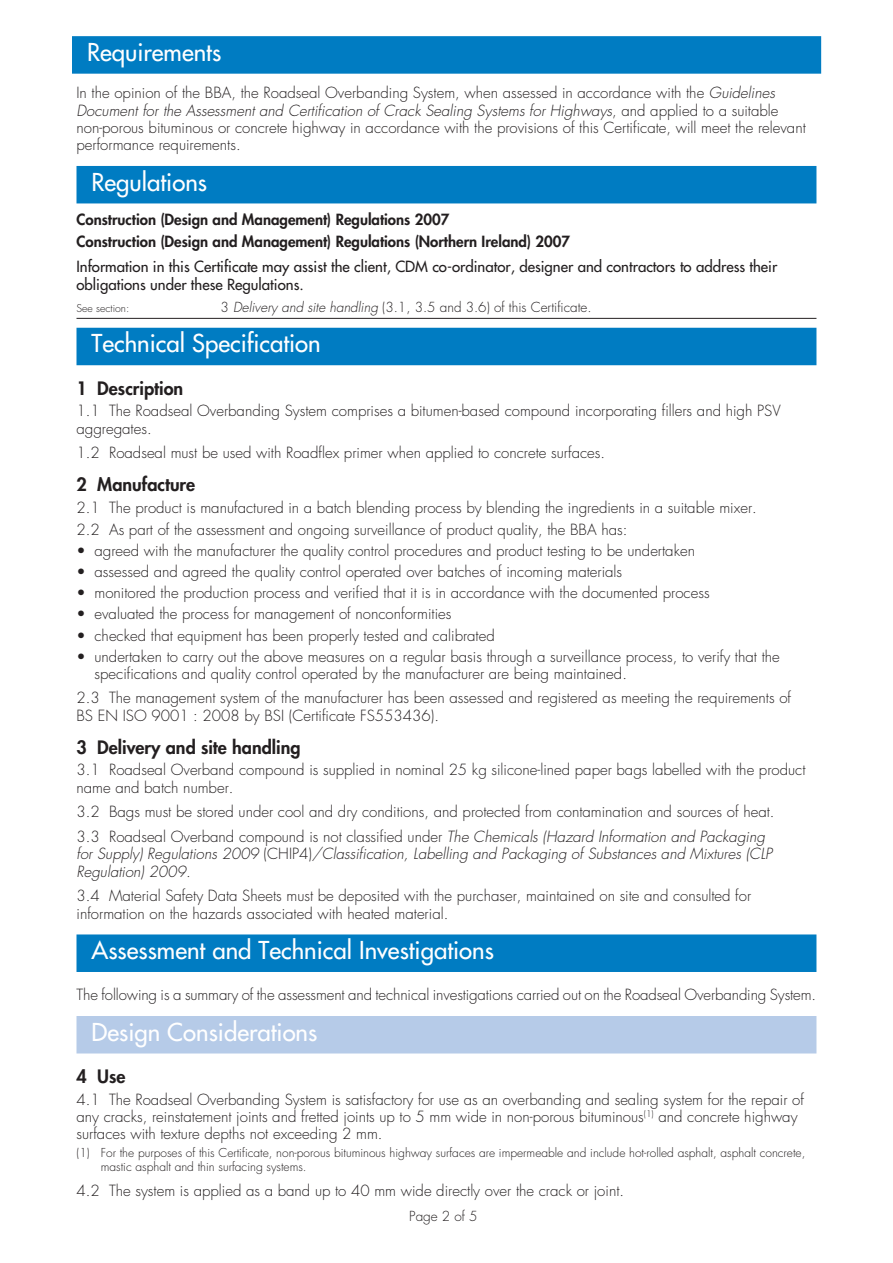
<style>
.page{position:relative;width:893px;height:1263px;background:#fff}
.page>*{position:absolute;margin:0;border:0;box-sizing:border-box;transform-origin:0 0}
.t1{font:24px "Futura";color:#fff}
.t2{font:800 18px "Futura";color:#231f20}
.t3{font:300 15px/17.2px "Futura";color:#231f20}
.t4{font:15px/18px "Futura";color:#231f20}
.t5{font:800 15px/22.2px "Futura";color:#231f20}
.t6{font:italic 300 15px/17.2px "Futura";color:#231f20}
.t7{font:300 13.5px "Futura";color:#231f20}
.t8{font:300 12px/14px "Futura";color:#231f20}
.t9{font:300 10.5px "Futura";color:#231f20}
.s1{font-style:italic}
.s2{font-style:normal}
</style>
<div class="page">
<div style="left:76px;top:166px;width:740px;height:37px;background:#007cc2"></div>
<hr style="left:76px;top:318px;width:740px;height:1px;background:#231f20">
<div style="left:76px;top:328px;width:740px;height:37px;background:#007cc2"></div>
<div style="left:76px;top:934px;width:740px;height:38px;background:#007cc2"></div>
<div style="left:76px;top:1016px;width:740px;height:37px;background:#b6cbe8"></div>
<div style="left:72px;top:36px;width:749px;height:38px;background:#007cc2"></div>
<h1 class="t1" style="left:87px;top:37px;width:136px">Requirements</h1>
<p class="t3" style="left:76px;top:85px;width:731px">In the opinion of the BBA, the Roadseal Overbanding System, when assessed in accordance with the <span class="s1">Guidelines Document for the Assessment and Certification of Crack Sealing Systems for Highways</span>, and applied to a suitable non-porous bituminous or concrete highway in accordance with the provisions of this Certificate, will meet the relevant performance requirements.</p>
<h1 class="t1" style="left:92px;top:167px;width:117px">Regulations</h1>
<p class="t5" style="left:76px;top:209px;width:495px">Construction (Design and Management) Regulations 2007<br>Construction (Design and Management) Regulations (Northern Ireland) 2007</p>
<p class="t4" style="left:76px;top:257px;width:702px">Information in this Certificate may assist the client, CDM co-ordinator, designer and contractors to address their obligations under these Regulations.</p>
<p class="t9" style="left:76px;top:302px;width:54px">See section:</p>
<p class="t7" style="left:221px;top:299px;width:373px">3 <span class="s1">Delivery and site handling</span> (3.1, 3.5 and 3.6) of this Certificate.</p>
<h1 class="t1" style="left:92px;top:329px;width:231px">Technical Specification</h1>
<p class="t2" style="left:76px;top:376px;width:108px">1 Description</p>
<p class="t3" style="left:76px;top:403px;width:706px">1.1 The Roadseal Overbanding System comprises a bitumen-based compound incorporating fillers and high PSV aggregates.</p>
<p class="t3" style="left:76px;top:445px;width:530px">1.2 Roadseal must be used with Roadflex primer when applied to concrete surfaces.</p>
<p class="t2" style="left:76px;top:473px;width:120px">2 Manufacture</p>
<p class="t3" style="left:76px;top:497px;width:682px;line-height:21.5px">2.1 The product is manufactured in a batch blending process by blending the ingredients in a suitable mixer.<br>2.2 As part of the assessment and ongoing surveillance of product quality, the BBA has:</p>
<p class="t3" style="left:76px;top:542px;width:620px">• agreed with the manufacturer the quality control procedures and product testing to be undertaken</p>
<p class="t3" style="left:76px;top:563px;width:547px">• assessed and agreed the quality control operated over batches of incoming materials</p>
<p class="t3" style="left:76px;top:584px;width:635px">• monitored the production process and verified that it is in accordance with the documented process</p>
<p class="t3" style="left:76px;top:606px;width:376px">• evaluated the process for management of nonconformities</p>
<p class="t3" style="left:76px;top:627px;width:420px">• checked that equipment has been properly tested and calibrated</p>
<p class="t3" style="left:94px;top:648px;width:687px;text-indent:-18px">• undertaken to carry out the above measures on a regular basis through a surveillance process, to verify that the specifications and quality control operated by the manufacturer are being maintained.</p>
<p class="t3" style="left:76px;top:690px;width:716px">2.3 The management system of the manufacturer has been assessed and registered as meeting the requirements of<br>BS EN ISO 9001 : 2008 by BSI (Certificate FS553436).</p>
<p class="t2" style="left:76px;top:736px;width:226px">3 Delivery and site handling</p>
<p class="t3" style="left:76px;top:762px;width:730px">3.1 Roadseal Overband compound is supplied in nominal 25 kg silicone-lined paper bags labelled with the product name and batch number.</p>
<p class="t3" style="left:76px;top:800px;width:699px;line-height:24.8px">3.2 Bags must be stored under cool and dry conditions, and protected from contamination and sources of heat.<br>3.3 Roadseal Overband compound is not classified under <span class="s1">The Chemicals (Hazard Information and Packaging</span></p>
<p class="t6" style="left:76px;top:846px;width:697px">for Supply) Regulations 2009 <span class="s2">(CHIP4)</span>/Classification, Labelling and Packaging of Substances and Mixtures (CLP<br>Regulation) 2009.</p>
<p class="t3" style="left:76px;top:888px;width:676px">3.4 Material Safety Data Sheets must be deposited with the purchaser, maintained on site and consulted for information on the hazards associated with heated material.</p>
<h1 class="t1" style="left:92px;top:935px;width:404px">Assessment and Technical Investigations</h1>
<p class="t3" style="left:76px;top:986px;width:741px">The following is a summary of the assessment and technical investigations carried out on the Roadseal Overbanding System.</p>
<h1 class="t1" style="left:92px;top:1017px;width:227px">Design Considerations</h1>
<p class="t2" style="left:76px;top:1065px;width:51px">4 Use</p>
<p class="t3" style="left:76px;top:1091px;width:729px">4.1 The Roadseal Overbanding System is satisfactory for use as an overbanding and sealing system for the repair of any cracks, reinstatement joints and fretted joints up to 5 mm wide in non-porous bituminous<sup>(1)</sup> and concrete highway surfaces with texture depths not exceeding 2 mm.</p>
<p class="t8" style="left:101px;top:1146px;width:706px;text-indent:-24px">(1) For the purposes of this Certificate, non-porous bituminous highway surfaces are impermeable and include hot-rolled asphalt, asphalt concrete, mastic asphalt and thin surfacing systems.</p>
<p class="t3" style="left:76px;top:1182px;width:549px">4.2 The system is applied as a band up to 40 mm wide directly over the crack or joint.</p>
<p class="t7" style="left:409px;top:1208px;width:70px">Page 2 of 5</p>
</div>
